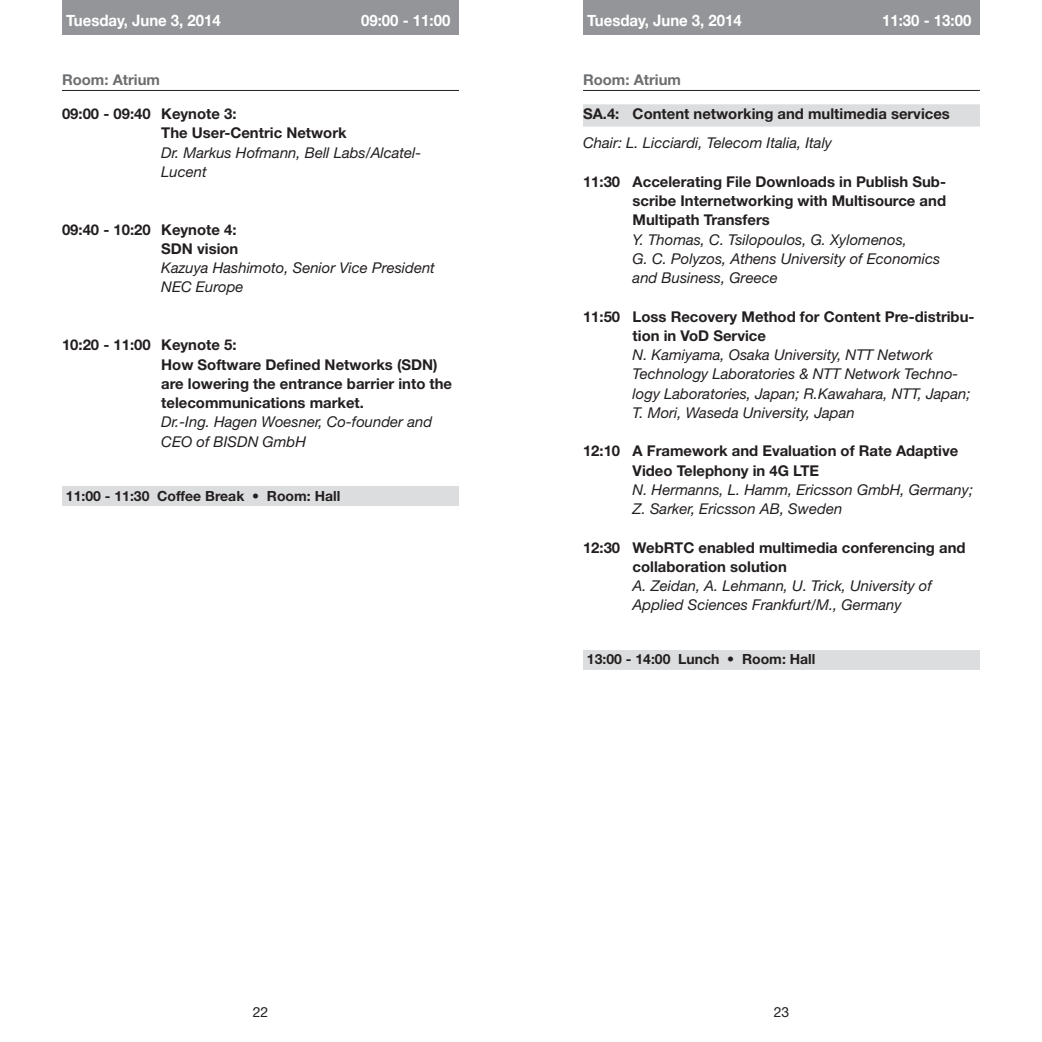
<style>
.page{position:relative;width:1042px;height:1042px;background:#fff}
.page>*{position:absolute;margin:0;border:0;box-sizing:border-box;transform-origin:0 0}
.t1{font:700 15.75px "Helvetica Neue";color:#fff;scale:.95 1}
.t2{font:700 15.75px "Helvetica Neue LT Std";color:#fff;scale:.95 1}
.t3{font:italic 14.88px/19.2px "Helvetica Neue LT Std";color:#231f20}
.t4{font:700 14.88px/19.2px "Helvetica Neue LT Std";color:#231f20}
.t5{font:700 14.88px "Helvetica Neue LT Std";color:#6d6e70}
.t6{font:700 14px "Helvetica Neue LT Std";color:#231f20}
.t7{font:14px "Helvetica Neue LT Std";color:#231f20}
.s1{font-weight:100;font-stretch:expanded}
</style>
<div class="page">
<hr style="left:583px;top:90px;width:397px;height:1px;background:#231f20">
<div style="left:583px;top:104px;width:397px;height:23px;background:#dcddde"></div>
<hr style="left:62px;top:90px;width:397px;height:1px;background:#231f20">
<div style="left:62px;top:0;width:397px;height:35px;background:#939598"></div>
<div style="left:583px;top:0;width:397px;height:35px;background:#939598"></div>
<div style="left:62px;top:486px;width:397px;height:20px;background:#dcddde"></div>
<div style="left:583px;top:650px;width:397px;height:20px;background:#dcddde"></div>
<p class="t1" style="left:66px;top:11px;width:164px">Tuesday, June 3, 2014</p>
<p class="t2" style="left:361px;top:15px;width:95px">09:00 - 11:00</p>
<p class="t1" style="left:587px;top:11px;width:164px">Tuesday, June 3, 2014</p>
<p class="t2" style="left:882px;top:15px;width:95px">11:30 - 13:00</p>
<p class="t5" style="left:62px;top:74px;width:100px">Room: Atrium</p>
<p class="t4" style="left:161px;top:106px;width:187px;text-indent:-99px">09:00 - 09:40 Keynote 3:<br>The User-Centric Network</p>
<p class="t3" style="left:161px;top:144px;width:262px">Dr. Markus Hofmann, Bell Labs/Alcatel-<br>Lucent</p>
<p class="t4" style="left:62px;top:221px;width:178px;text-align:right">09:40 - 10:20 Keynote 4:<br>SDN vision</p>
<p class="t3" style="left:161px;top:260px;width:275px">Kazuya Hashimoto, Senior Vice President<br>NEC Europe</p>
<p class="t4" style="left:161px;top:337px;width:292px;text-indent:-99px">10:20 - 11:00 Keynote 5:<br>How Software Defined Networks (SDN) are lowering the entrance barrier into the telecommunications market.</p>
<p class="t3" style="left:161px;top:414px;width:272px">Dr.-Ing. Hagen Woesner, Co-founder and<br>CEO of BISDN GmbH</p>
<p class="t6" style="left:66px;top:491px;width:276px">11:00 - 11:30 Coffee Break <span class="s1">•</span> Room: Hall</p>
<p class="t5" style="left:583px;top:74px;width:100px">Room: Atrium</p>
<p class="t4" style="left:583px;top:106px;width:368px">SA.4: Content networking and multimedia services</p>
<p class="t3" style="left:583px;top:135px;width:251px">Chair: L. Licciardi, Telecom Italia, Italy</p>
<p class="t4" style="left:632px;top:173px;width:315px;text-align:justify;text-indent:-50px">11:30 Accelerating File Downloads in Publish Sub&shy;scribe Internetworking with Multisource and Multipath Transfers</p>
<p class="t3" style="left:632px;top:231px;width:309px">Y. Thomas, C. Tsilopoulos, G. Xylomenos,<br>G. C. Polyzos, Athens University of Economics and Business, Greece</p>
<p class="t4" style="left:632px;top:308px;width:343px;text-indent:-50px">11:50 Loss Recovery Method for Content Pre-distribu&shy;tion in VoD Service</p>
<p class="t3" style="left:632px;top:347px;width:339px">N. Kamiyama, Osaka University, NTT Network Technology Laboratories &amp; NTT Network Techno&shy;logy Laboratories, Japan; R.Kawahara, NTT, Japan; T. Mori, Waseda University, Japan</p>
<p class="t4" style="left:632px;top:443px;width:327px;text-indent:-50px">12:10 A Framework and Evaluation of Rate Adaptive<br>Video Telephony in 4G LTE</p>
<p class="t3" style="left:632px;top:481px;width:342px">N. Hermanns, L. Hamm, Ericsson GmbH, Germany;<br>Z. Sarker, Ericsson AB, Sweden</p>
<p class="t4" style="left:632px;top:539px;width:334px;text-indent:-50px">12:30 WebRTC enabled multimedia conferencing and collaboration solution</p>
<p class="t3" style="left:632px;top:578px;width:301px">A. Zeidan, A. Lehmann, U. Trick, University of<br>Applied Sciences Frankfurt/M., Germany</p>
<p class="t6" style="left:587px;top:654px;width:230px">13:00 - 14:00 Lunch <span class="s1">•</span> Room: Hall</p>
<p class="t7" style="left:253px;top:1007px;width:17px">22</p>
<p class="t7" style="left:774px;top:1007px;width:17px">23</p>
</div>
